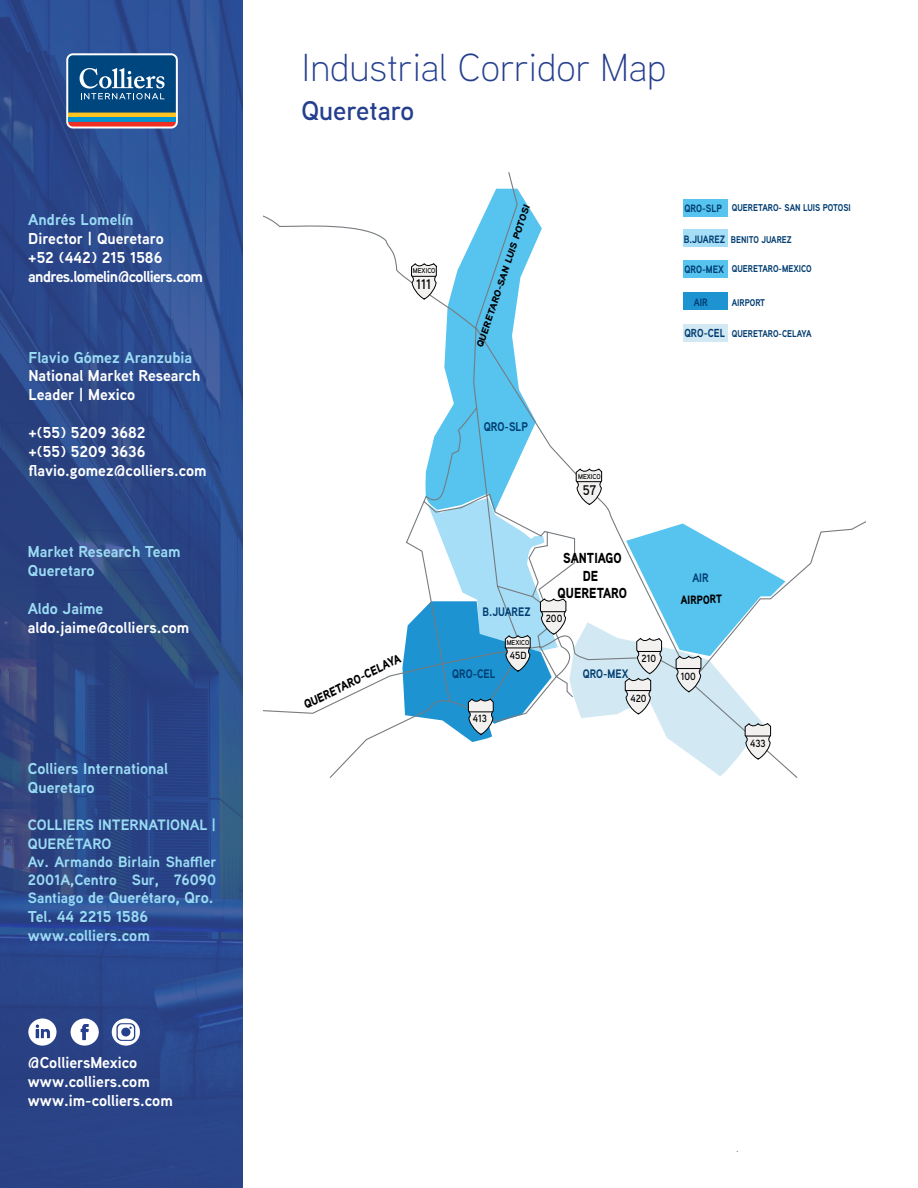
<style>
.page{position:relative;width:918px;height:1188px;background:#fff}
.page>*{position:absolute;margin:0;border:0;box-sizing:border-box;transform-origin:0 0}
.TituloGrande_DarkBlu{font:300 39px "Aaux Next";color:#253f8e}
.TituloGrande_DarkBlu-2{font:600 27px "Aaux Next";color:#253f8e}
.Titulo_Blanco{font:700 15.75px/18.9px "Aaux Next";color:#fff}
.Titulo_ExtraLigthBlu{font:700 15.75px "Aaux Next";color:#9adbf4}
.Titulo_Blanco-2{font:700 15.75px "Aaux Next";letter-spacing:-.04em;color:#fff}
.Titulo_ExtraLigthBlu-2{font:700 15px/18.9px "Aaux Next";color:#9adbf4}
.t1{font:900 14.55px/17.4px "Aaux Next";color:#000001;text-align:center;scale:.85 1}
.t2{font:600 13.95px "Aaux Next";color:#000001;scale:.92 1}
.t3{font:700 12.6px "Aaux Next";color:#003d71;scale:.85 1}
.t4{font:700 12.3px "Aaux Next";color:#003d71;scale:.85 1}
.t5{font:900 12.3px "Aaux Next";color:#000001;scale:.9 1}
.t6{font:900 12px "Aaux Next";color:#000001;scale:.85 1}
.t7{font:700 11.55px "Aaux Next";color:#003d71;scale:.85 1}
.t8{font:700 10.65px "Aaux Next";color:#003d71;scale:.85 1}
.t9{font:600 10.35px "Aaux Next";color:#000001;scale:.92 1}
.t10{font:700 9.9px "Aaux Next";color:#003d71;scale:.85 1}
.t11{font:700 9.75px "Aaux Next";color:#003d71;scale:.85 1}
.t12{font:900 9.45px "Aaux Next";color:#000001;scale:1.13 1}
.t13{font:600 7.05px "Aaux Next";color:#000001;scale:.92 1}
.s1{font-size:15px}
.s2{font-size:10.65px}
</style>
<div class="page">
<svg style="left:0;top:0;width:243px;height:1188px;fill:#2a4688"></svg>
<svg style="left:402px;top:189px;width:384px;height:587px"></svg>
<div style="left:683px;top:324px;width:44px;height:17px;background:#d2e9f4"></div>
<div style="left:683px;top:230px;width:44px;height:17px;background:#a5def6"></div>
<div style="left:683px;top:260px;width:44px;height:18px;background:#57c3ef"></div>
<div style="left:683px;top:292px;width:44px;height:18px;background:#1d93d1"></div>
<div style="left:683px;top:199px;width:44px;height:18px;background:#57c3ef"></div>
<svg style="left:66px;top:53px;width:112px;height:76px"></svg>
<svg style="left:71px;top:1018px;width:28px;height:28px"></svg>
<svg style="left:28px;top:1019px;width:29px;height:27px"></svg>
<svg style="left:112px;top:1019px;width:28px;height:27px"></svg>
<p class="Titulo_ExtraLigthBlu" style="left:28px;top:208px;width:107px">Andrés Lomelín</p>
<p class="Titulo_Blanco" style="left:28px;top:229px;width:137px">Director | Queretaro</p>
<p class="Titulo_Blanco" style="left:28px;top:248px;width:136px">+52 (442) 215 1586</p>
<p class="Titulo_Blanco-2" style="left:28px;top:265px;width:176px">andres.lomelin@colliers.com</p>
<p class="Titulo_ExtraLigthBlu" style="left:28px;top:346px;width:165px">Flavio Gómez Aranzubia</p>
<p class="Titulo_Blanco" style="left:28px;top:366px;width:173px">National Market Research<br>Leader | Mexico</p>
<p class="Titulo_Blanco" style="left:28px;top:423px;width:119px">+(55) 5209 3682</p>
<p class="Titulo_Blanco" style="left:28px;top:442px;width:119px">+(55) 5209 3636</p>
<p class="Titulo_Blanco" style="left:28px;top:461px;width:180px">flavio.gomez@colliers.com</p>
<p class="Titulo_ExtraLigthBlu" style="left:28px;top:541px;width:154px">Market Research Team</p>
<p class="Titulo_ExtraLigthBlu" style="left:28px;top:560px;width:68px">Queretaro</p>
<p class="Titulo_ExtraLigthBlu" style="left:28px;top:598px;width:77px">Aldo Jaime</p>
<p class="Titulo_Blanco" style="left:28px;top:618px;width:163px">aldo.jaime@colliers.com</p>
<p class="Titulo_ExtraLigthBlu" style="left:28px;top:757px;width:142px">Colliers International</p>
<p class="Titulo_ExtraLigthBlu" style="left:28px;top:776px;width:68px">Queretaro</p>
<p class="Titulo_ExtraLigthBlu-2" style="left:28px;top:815px;width:190px">COLLIERS INTERNATIONAL |<br>QUERÉTARO</p>
<p class="Titulo_ExtraLigthBlu-2" style="left:28px;top:852px;width:190px;line-height:18px">Av. Armando Birlain Shaffler<br>2001A,Centro Sur, 76090</p>
<p class="Titulo_ExtraLigthBlu" style="left:28px;top:887px;width:187px"><span class="s1">Santiago</span> de Querétaro, Qro.</p>
<p class="Titulo_ExtraLigthBlu" style="left:28px;top:906px;width:122px">Tel. 44 2215 1586</p>
<p class="Titulo_ExtraLigthBlu" style="left:28px;top:925px;width:123px">www.colliers.com</p>
<p class="Titulo_Blanco" style="left:28px;top:1053px;width:111px">@ColliersMexico</p>
<p class="Titulo_Blanco" style="left:28px;top:1072px;width:123px">www.colliers.com</p>
<p class="Titulo_Blanco" style="left:28px;top:1091px;width:146px">www.im-colliers.com</p>
<p class="TituloGrande_DarkBlu" style="left:302px;top:42px;width:366px">Industrial Corridor Map</p>
<p class="TituloGrande_DarkBlu-2" style="left:302px;top:92px;width:114px">Queretaro</p>
<p class="t13" style="left:413px;top:266px;width:26px">MEXICO</p>
<p class="t2" style="left:416px;top:275px;width:18px">111</p>
<p class="t12" style="left:473px;top:345px;width:134px;rotate:-71deg">QUERETARO-SAN LUIS POTOSI</p>
<p class="t10" style="left:684px;top:201px;width:197px"><span class="s2">QRO-SLP</span> QUERETARO- SAN LUIS POTOSI</p>
<p class="t11" style="left:684px;top:232px;width:129px"><span class="s2">B.JUAREZ</span> BENITO JUAREZ</p>
<p class="t10" style="left:732px;top:261px;width:96px">QUERETARO-MEXICO</p>
<p class="t11" style="left:732px;top:295px;width:41px">AIRPORT</p>
<p class="t10" style="left:732px;top:327px;width:95px">QUERETARO-CELAYA</p>
<p class="t8" style="left:684px;top:262px;width:48px">QRO-MEX</p>
<p class="t8" style="left:694px;top:294px;width:18px">AIR</p>
<p class="t7" style="left:684px;top:325px;width:49px">QRO-CEL</p>
<p class="t5" style="left:300px;top:698px;width:120px;rotate:-27deg">QUERETARO-CELAYA</p>
<p class="t3" style="left:484px;top:418px;width:54px">QRO-SLP</p>
<p class="t13" style="left:578px;top:471px;width:26px">MEXICO</p>
<p class="t2" style="left:583px;top:481px;width:16px">57</p>
<p class="t4" style="left:483px;top:603px;width:58px">B.JUAREZ</p>
<p class="t13" style="left:507px;top:638px;width:26px">MEXICO</p>
<p class="t4" style="left:452px;top:665px;width:52px">QRO-CEL</p>
<p class="t9" style="left:473px;top:712px;width:17px">413</p>
<p class="t9" style="left:510px;top:648px;width:20px">45D</p>
<p class="t1" style="left:558px;top:549px;width:83px">SANTIAGO<br>DE<br>QUERETARO</p>
<p class="t9" style="left:546px;top:611px;width:20px">200</p>
<p class="t4" style="left:583px;top:665px;width:55px">QRO-MEX</p>
<p class="t9" style="left:642px;top:651px;width:18px">210</p>
<p class="t9" style="left:630px;top:691px;width:19px">420</p>
<p class="t4" style="left:692px;top:569px;width:21px">AIR</p>
<p class="t6" style="left:680px;top:592px;width:50px;rotate:-2deg">AIRPORT</p>
<p class="t9" style="left:681px;top:669px;width:18px">100</p>
<p class="t9" style="left:750px;top:736px;width:18px">433</p>
</div>
